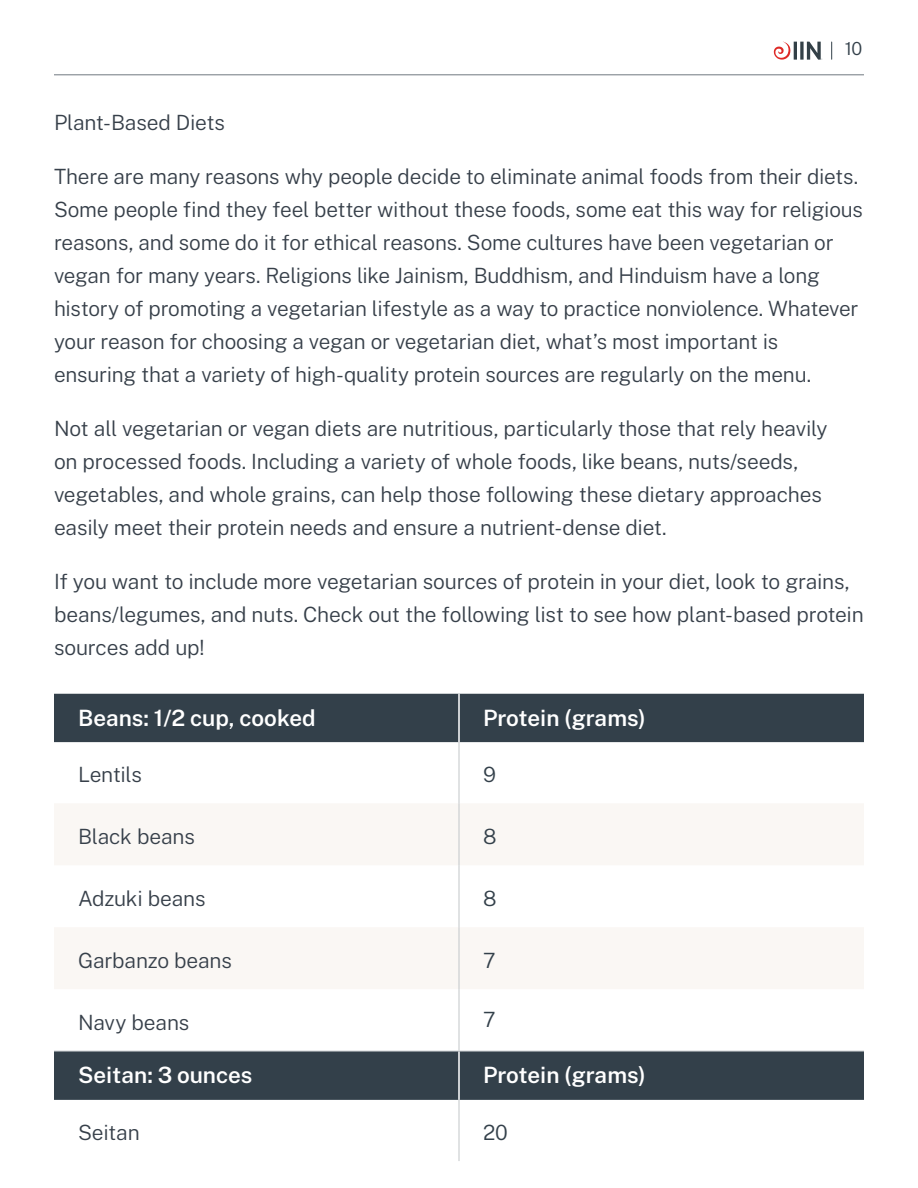
<style>
.page{position:relative;width:918px;height:1188px;background:#fff}
.page>*{position:absolute;margin:0;border:0;box-sizing:border-box;transform-origin:0 0}
.Header__3__Column_an{font:600 22.5px "Public Sans";color:#fff}
.Paragraph{font:300 21px/33px "Public Sans";letter-spacing:-.015em;color:#37404a}
.Paragraph__14pt_befo{font:300 21px "Public Sans";letter-spacing:-.015em;color:#37404a}
.Paragraph-2{font:300 21px "Public Sans";color:#33404a}
.t1{font:300 18px "Public Sans";color:#33404a}
</style>
<div class="page">
<svg style="left:831px;top:42px;width:1px;height:17px"></svg>
<hr style="left:54px;top:75px;width:810px;height:1px;background:#707980">
<svg style="left:774px;top:42px;width:48px;height:18px"></svg>
<div style="left:54px;top:694px;width:810px;height:48px;background:#33404a"></div>
<svg style="left:54px;top:803px;width:810px;height:186px;fill:#faf7f4"></svg>
<hr style="left:458px;top:694px;width:2px;height:48px;background:#fff">
<hr style="left:459px;top:742px;width:1px;height:61px;background:#c2c6c9">
<hr style="left:459px;top:803px;width:1px;height:62px;background:#c2c6c9">
<hr style="left:459px;top:865px;width:1px;height:62px;background:#c2c6c9">
<hr style="left:459px;top:927px;width:1px;height:62px;background:#c2c6c9">
<hr style="left:459px;top:989px;width:1px;height:62px;background:#c2c6c9">
<hr style="left:54px;top:1051px;width:405px;height:1px;background:#c2c6c9">
<hr style="left:459px;top:1051px;width:405px;height:1px;background:#c2c6c9">
<div style="left:54px;top:1052px;width:810px;height:48px;background:#33404a"></div>
<hr style="left:458px;top:1051px;width:2px;height:49px;background:#fff">
<hr style="left:459px;top:1100px;width:1px;height:61px;background:#c2c6c9">
<p class="t1" style="left:845px;top:35px;width:19px">10</p>
<p class="Paragraph__14pt_befo" style="left:54px;top:107px;width:173px">Plant-Based Diets</p>
<p class="Paragraph" style="left:54px;top:158px;width:811px">There are many reasons why people decide to eliminate animal foods from their diets.<br>Some people find they feel better without these foods, some eat this way for religious reasons, and some do it for ethical reasons. Some cultures have been vegetarian or vegan for many years. Religions like Jainism, Buddhism, and Hinduism have a long history of promoting a vegetarian lifestyle as a way to practice nonviolence. Whatever your reason for choosing a vegan or vegetarian diet, what’s most important is ensuring that a variety of high-quality protein sources are regularly on the menu.</p>
<p class="Paragraph" style="left:54px;top:410px;width:775px">Not all vegetarian or vegan diets are nutritious, particularly those that rely heavily on processed foods. Including a variety of whole foods, like beans, nuts/seeds, vegetables, and whole grains, can help those following these dietary approaches easily meet their protein needs and ensure a nutrient-dense diet.</p>
<p class="Paragraph" style="left:54px;top:563px;width:811px">If you want to include more vegetarian sources of protein in your diet, look to grains, beans/legumes, and nuts. Check out the following list to see how plant-based protein sources add up!</p>
<h5 class="Header__3__Column_an" style="left:78px;top:701px;width:239px">Beans: 1/2 cup, cooked</h5>
<h5 class="Header__3__Column_an" style="left:483px;top:701px;width:164px">Protein (grams)</h5>
<p class="Paragraph" style="left:78px;top:757px;width:66px">Lentils</p>
<p class="Paragraph-2" style="left:483px;top:759px;width:14px">9</p>
<p class="Paragraph" style="left:78px;top:819px;width:119px">Black beans</p>
<p class="Paragraph-2" style="left:483px;top:821px;width:15px">8</p>
<p class="Paragraph" style="left:78px;top:881px;width:129px">Adzuki beans</p>
<p class="Paragraph-2" style="left:483px;top:883px;width:15px">8</p>
<p class="Paragraph" style="left:78px;top:943px;width:156px">Garbanzo beans</p>
<p class="Paragraph-2" style="left:483px;top:945px;width:14px">7</p>
<p class="Paragraph" style="left:78px;top:1005px;width:113px">Navy beans</p>
<p class="Paragraph-2" style="left:483px;top:1004px;width:14px">7</p>
<h5 class="Header__3__Column_an" style="left:78px;top:1059px;width:176px">Seitan: 3 ounces</h5>
<h5 class="Header__3__Column_an" style="left:483px;top:1059px;width:164px">Protein (grams)</h5>
<p class="Paragraph" style="left:78px;top:1115px;width:63px">Seitan</p>
<p class="Paragraph-2" style="left:483px;top:1117px;width:26px">20</p>
</div>
